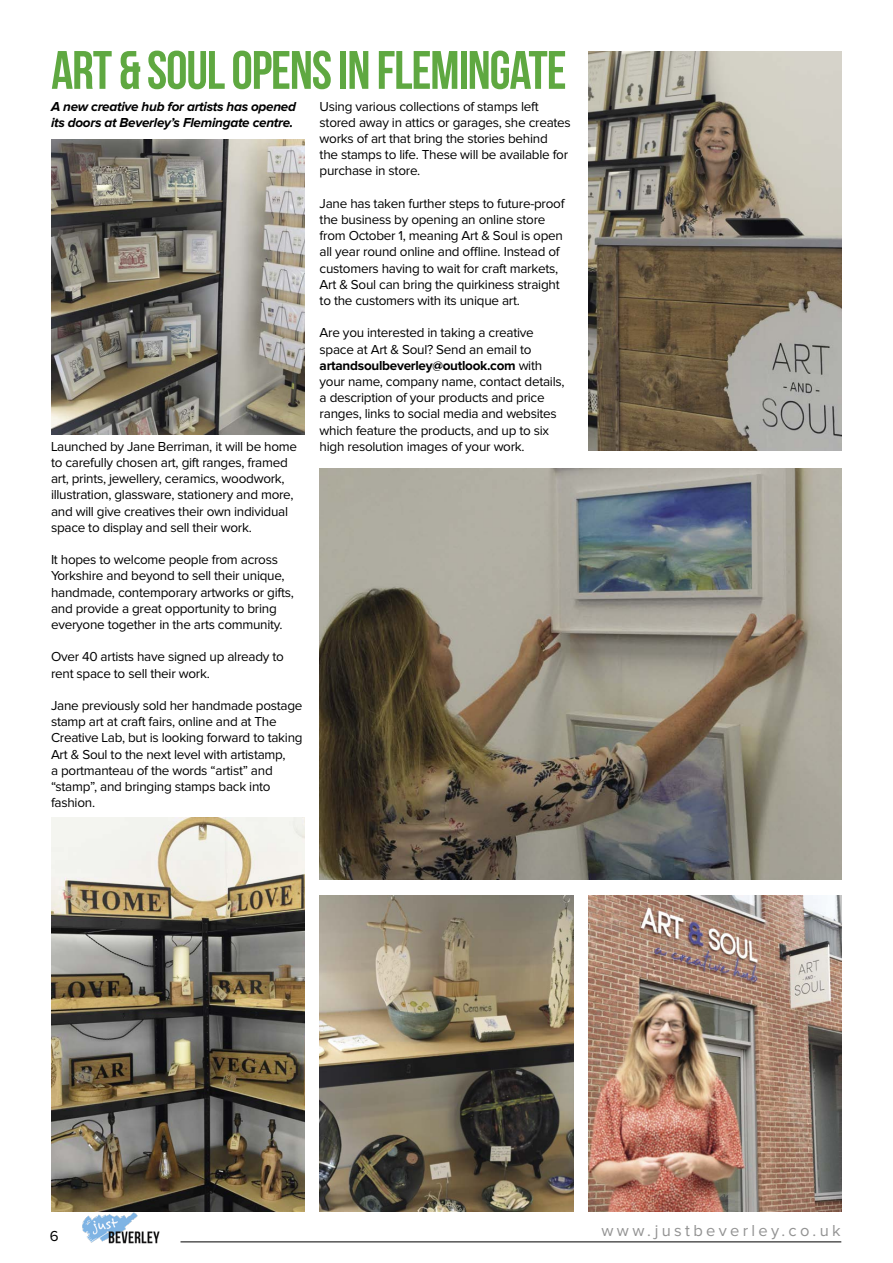
<style>
.page{position:relative;width:893px;height:1263px;background:#fff}
.page>*{position:absolute;margin:0;border:0;box-sizing:border-box;transform-origin:0 0}
.t1{font:54px "Bebas Neue";letter-spacing:-.02em;color:#5fa841}
.t2{font:16.5px "Proxima Nova";letter-spacing:.2em;color:#939393}
.t3{font:15px "Proxima Nova";color:#000}
.t4{font:13.5px/16.2px "Proxima Nova";letter-spacing:-.02em;color:#000}
.t5{font:italic 700 13.5px/16.2px "Proxima Nova";letter-spacing:-.02em;color:#000}
.s1{font-weight:700}
</style>
<div class="page">
<hr style="left:180px;top:1241px;width:661px;height:1px;background:#000">
<img style="left:82px;top:1212px;width:78px;height:32px">
<img style="left:588px;top:895px;width:254px;height:317px">
<img style="left:51px;top:817px;width:254px;height:395px">
<img style="left:588px;top:51px;width:254px;height:399px">
<img style="left:51px;top:140px;width:254px;height:295px">
<img style="left:320px;top:469px;width:522px;height:410px">
<img style="left:320px;top:895px;width:253px;height:317px">
<h1 class="t1" style="left:51px;top:40px;width:517px">ART &amp; SOUL OPENS IN FLEMINGATE</h1>
<p class="t4" style="left:320px;top:99px;width:253px">Using various collections of stamps left stored away in attics or garages, she creates works of art that bring the stories behind<br>the stamps to life. These will be available for purchase in store.</p>
<p class="t4" style="left:320px;top:196px;width:246px">Jane has taken further steps to future-proof the business by opening an online store from October 1, meaning Art &amp; Soul is open all year round online and offline. Instead of customers having to wait for craft markets, Art &amp; Soul can bring the quirkiness straight to the customers with its unique art.</p>
<p class="t4" style="left:320px;top:325px;width:246px">Are you interested in taking a creative space at Art &amp; Soul? Send an email to <span class="s1">artandsoulbeverley@outlook.com</span> with your name, company name, contact details, a description of your products and price ranges, links to social media and websites which feature the products, and up to six high resolution images of your work.</p>
<p class="t5" style="left:51px;top:99px;width:246px">A new creative hub for artists has opened its doors at Beverley’s Flemingate centre.</p>
<p class="t4" style="left:51px;top:439px;width:248px">Launched by Jane Berriman, it will be home to carefully chosen art, gift ranges, framed art, prints, jewellery, ceramics, woodwork, illustration, glassware, stationery and more, and will give creatives their own individual space to display and sell their work.</p>
<p class="t4" style="left:51px;top:552px;width:244px">It hopes to welcome people from across Yorkshire and beyond to sell their unique, handmade, contemporary artworks or gifts, and provide a great opportunity to bring everyone together in the arts community.</p>
<p class="t4" style="left:51px;top:649px;width:234px">Over 40 artists have signed up already to rent space to sell their work.</p>
<p class="t4" style="left:51px;top:698px;width:253px">Jane previously sold her handmade postage stamp art at craft fairs, online and at The Creative Lab, but is looking forward to taking Art &amp; Soul to the next level with artistamp,<br>a portmanteau of the words “artist” and “stamp”, and bringing stamps back into fashion.</p>
<p class="t3" style="left:50px;top:1229px;width:10px">6</p>
<p class="t2" style="left:602px;top:1223px;width:241px">www.justbeverley.co.uk</p>
</div>
